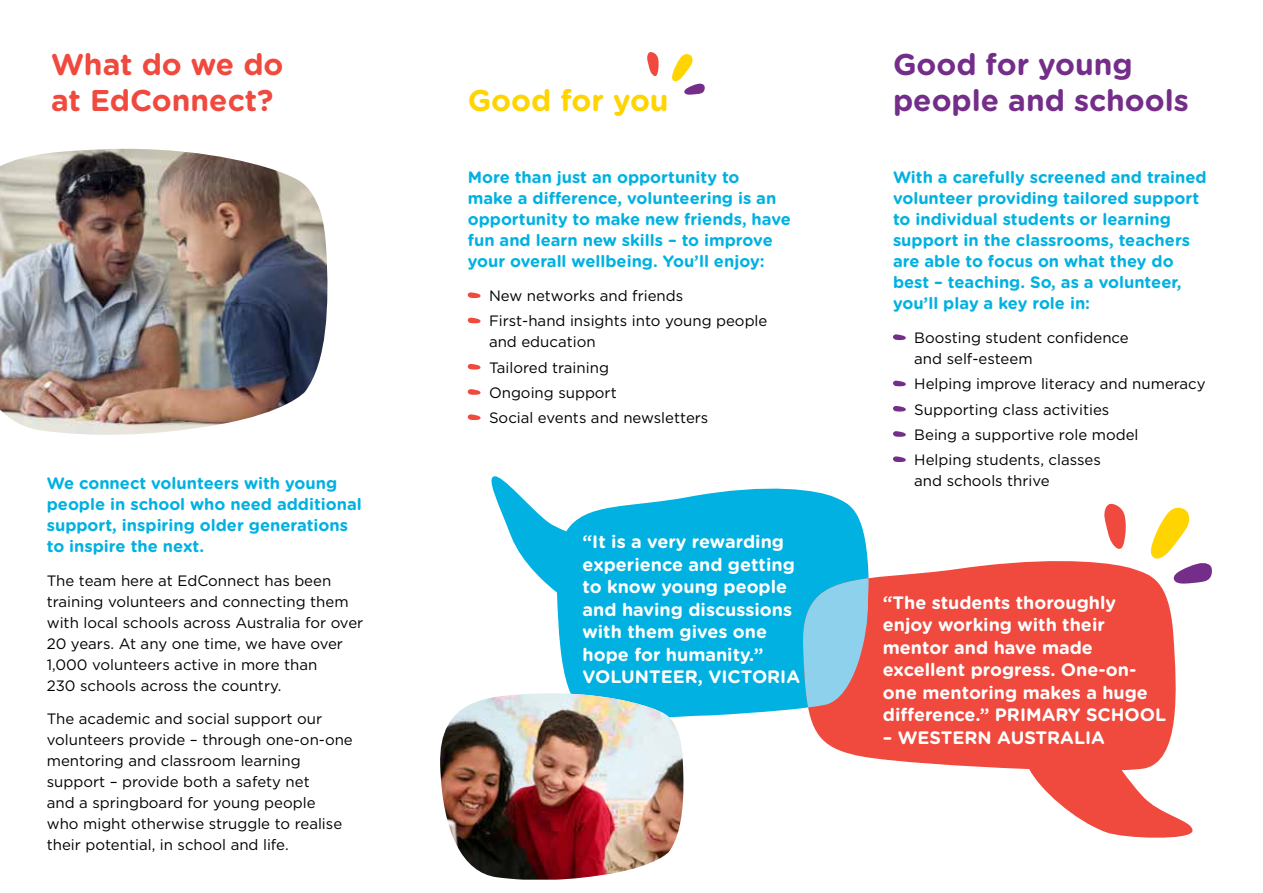
<style>
.page{position:relative;width:1263px;height:893px;background:#fff}
.page>*{position:absolute;margin:0;border:0;box-sizing:border-box;transform-origin:0 0}
.t1{font:700 30px/36px "Gotham Rounded";color:#742e89}
.t2{font:700 30px/36px "Gotham Rounded";color:#f0493e}
.t3{font:700 30px "Gotham Rounded";color:#ffd400}
.t4{font:700 18px/22.5px "Gotham Rounded";color:#fff}
.t5{font:700 16.5px/21px "Gotham Rounded";color:#00b1e1}
.t6{font:15px/21px "Gotham";color:#000}
</style>
<div class="page">
<svg style="left:491px;top:476px;width:310px;height:241px;fill:#00b1e1"></svg>
<svg style="left:800px;top:556px;width:392px;height:282px;fill:#f0493e"></svg>
<svg style="left:801px;top:490px;width:68px;height:348px"></svg>
<svg style="left:468px;top:292px;width:13px;height:6px"></svg>
<svg style="left:468px;top:317px;width:13px;height:6px"></svg>
<svg style="left:468px;top:364px;width:13px;height:6px"></svg>
<svg style="left:468px;top:389px;width:13px;height:6px"></svg>
<svg style="left:468px;top:414px;width:13px;height:6px"></svg>
<svg style="left:893px;top:334px;width:13px;height:6px"></svg>
<svg style="left:893px;top:380px;width:13px;height:6px"></svg>
<svg style="left:893px;top:406px;width:13px;height:6px"></svg>
<svg style="left:893px;top:431px;width:13px;height:6px"></svg>
<svg style="left:893px;top:456px;width:13px;height:6px"></svg>
<img style="left:0;top:149px;width:328px;height:286px">
<svg style="left:491px;top:690px;width:194px;height:3px"></svg>
<img style="left:440px;top:693px;width:245px;height:187px">
<svg style="left:1149px;top:507px;width:63px;height:77px"></svg>
<svg style="left:1104px;top:503px;width:22px;height:46px"></svg>
<svg style="left:672px;top:54px;width:33px;height:41px"></svg>
<svg style="left:647px;top:52px;width:12px;height:24px"></svg>
<h1 class="t2" style="left:51px;top:45px;width:234px">What do we do at EdConnect?</h1>
<p class="t5" style="left:47px;top:472px;width:317px">We connect volunteers with young people in school who need additional support, inspiring older generations to inspire the next.</p>
<p class="t6" style="left:47px;top:570px;width:318px">The team here at EdConnect has been training volunteers and connecting them with local schools across Australia for over 20 years. At any one time, we have over 1,000 volunteers active in more than<br>230 schools across the country.</p>
<p class="t6" style="left:47px;top:708px;width:308px">The academic and social support our volunteers provide – through one-on-one mentoring and classroom learning support – provide both a safety net<br>and a springboard for young people<br>who might otherwise struggle to realise their potential, in school and life.</p>
<h1 class="t3" style="left:468px;top:78px;width:202px">Good for you</h1>
<p class="t5" style="left:468px;top:166px;width:325px">More than just an opportunity to<br>make a difference, volunteering is an opportunity to make new friends, have fun and learn new skills – to improve your overall wellbeing. You’ll enjoy:</p>
<p class="t6" style="left:489px;top:283px;width:280px;line-height:25.2px">New networks and friends<br>First-hand insights into young people</p>
<p class="t6" style="left:489px;top:329px;width:221px;line-height:25.2px">and education<br>Tailored training<br>Ongoing support<br>Social events and newsletters</p>
<p class="t4" style="left:583px;top:530px;width:219px">“It is a very rewarding experience and getting to know young people and having discussions with them gives one hope for humanity.”<br>VOLUNTEER, VICTORIA</p>
<h1 class="t1" style="left:893px;top:45px;width:297px">Good for young people and schools</h1>
<p class="t5" style="left:893px;top:166px;width:315px">With a carefully screened and trained volunteer providing tailored support to individual students or learning support in the classrooms, teachers are able to focus on what they do best – teaching. So, as a volunteer, you’ll play a key role in:</p>
<p class="t6" style="left:914px;top:327px;width:216px">Boosting student confidence and self-esteem</p>
<p class="t6" style="left:914px;top:371px;width:293px;line-height:25.2px">Helping improve literacy and numeracy<br>Supporting class activities<br>Being a supportive role model<br>Helping students, classes</p>
<p class="t6" style="left:914px;top:470px;width:137px">and schools thrive</p>
<p class="t4" style="left:883px;top:590px;width:285px">“The students thoroughly enjoy working with their mentor and have made excellent progress. One-on&shy;one mentoring makes a huge difference.” PRIMARY SCHOOL</p>
<p class="t4" style="left:883px;top:725px;width:224px">– WESTERN AUSTRALIA</p>
</div>
